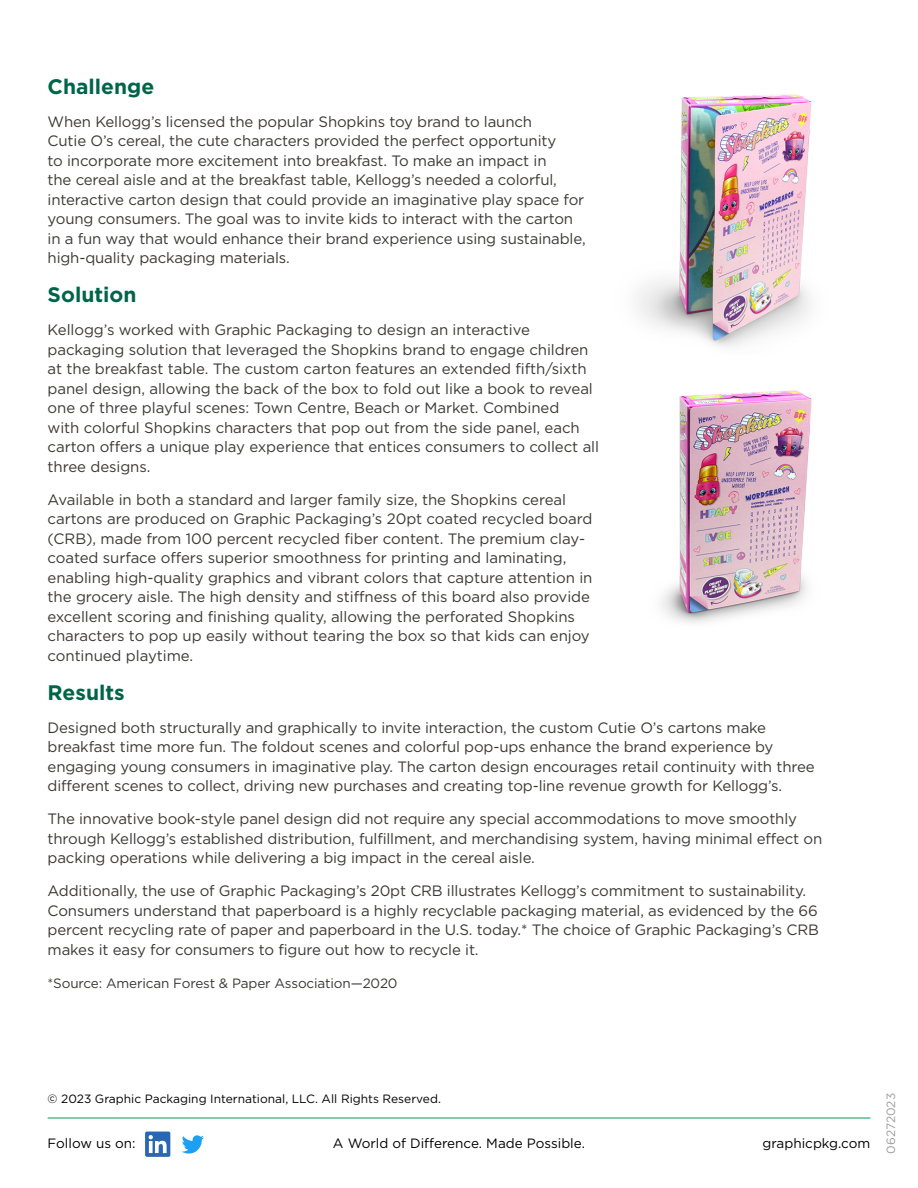
<style>
.page{position:relative;width:918px;height:1188px;background:#fff}
.page>*{position:absolute;margin:0;border:0;box-sizing:border-box;transform-origin:0 0}
.t1{font:700 21px "Gotham";color:#006548}
.t2{font:15px/19.5px "Gotham";letter-spacing:-.01em;color:#3b3936}
.t3{font:13.5px "Gotham";color:#000}
.t4{font:13.5px "Gotham";letter-spacing:-.01em;color:#3b3936}
.t5{font:12px "Gotham";color:#000}
.t6{font:12px "Gotham";color:#9d9d9c}
</style>
<div class="page">
<hr style="left:48px;top:1118px;width:822px;height:1px;background:#009c4f">
<svg style="left:145px;top:1132px;width:25px;height:25px"></svg>
<svg style="left:182px;top:1135px;width:22px;height:19px"></svg>
<img style="left:637px;top:94px;width:175px;height:253px">
<img style="left:661px;top:390px;width:151px;height:233px">
<h1 class="t1" style="left:48px;top:74px;width:108px">Challenge</h1>
<p class="t2" style="left:48px;top:112px;width:540px">When Kellogg’s licensed the popular Shopkins toy brand to launch<br>Cutie O’s cereal, the cute characters provided the perfect opportunity<br>to incorporate more excitement into breakfast. To make an impact in<br>the cereal aisle and at the breakfast table, Kellogg’s needed a colorful, interactive carton design that could provide an imaginative play space for young consumers. The goal was to invite kids to interact with the carton in a fun way that would enhance their brand experience using sustainable, high-quality packaging materials.</p>
<h1 class="t1" style="left:48px;top:283px;width:90px">Solution</h1>
<p class="t2" style="left:48px;top:320px;width:553px">Kellogg’s worked with Graphic Packaging to design an interactive packaging solution that leveraged the Shopkins brand to engage children at the breakfast table. The custom carton features an extended fifth/sixth panel design, allowing the back of the box to fold out like a book to reveal one of three playful scenes: Town Centre, Beach or Market. Combined<br>with colorful Shopkins characters that pop out from the side panel, each carton offers a unique play experience that entices consumers to collect all three designs.</p>
<p class="t2" style="left:48px;top:490px;width:546px">Available in both a standard and larger family size, the Shopkins cereal cartons are produced on Graphic Packaging’s 20pt coated recycled board (CRB), made from 100 percent recycled fiber content. The premium clay&shy;coated surface offers superior smoothness for printing and laminating, enabling high-quality graphics and vibrant colors that capture attention in the grocery aisle. The high density and stiffness of this board also provide excellent scoring and finishing quality, allowing the perforated Shopkins characters to pop up easily without tearing the box so that kids can enjoy continued playtime.</p>
<h1 class="t1" style="left:48px;top:680px;width:79px">Results</h1>
<p class="t2" style="left:48px;top:718px;width:769px">Designed both structurally and graphically to invite interaction, the custom Cutie O’s cartons make breakfast time more fun. The foldout scenes and colorful pop-ups enhance the brand experience by engaging young consumers in imaginative play. The carton design encourages retail continuity with three different scenes to collect, driving new purchases and creating top-line revenue growth for Kellogg’s.</p>
<p class="t2" style="left:48px;top:809px;width:776px">The innovative book-style panel design did not require any special accommodations to move smoothly through Kellogg’s established distribution, fulfillment, and merchandising system, having minimal effect on packing operations while delivering a big impact in the cereal aisle.</p>
<p class="t2" style="left:48px;top:881px;width:773px">Additionally, the use of Graphic Packaging’s 20pt CRB illustrates Kellogg’s commitment to sustainability.<br>Consumers understand that paperboard is a highly recyclable packaging material, as evidenced by the 66 percent recycling rate of paper and paperboard in the U.S. today.* The choice of Graphic Packaging’s CRB makes it easy for consumers to figure out how to recycle it.</p>
<p class="t4" style="left:48px;top:976px;width:352px">*Source: American Forest &amp; Paper Association—2020</p>
<p class="t5" style="left:48px;top:1093px;width:395px">© 2023 Graphic Packaging International, LLC. All Rights Reserved.</p>
<p class="t6" style="left:884px;top:1154px;width:62px;rotate:-90deg">06272023</p>
<p class="t3" style="left:48px;top:1136px;width:90px">Follow us on:</p>
<p class="t3" style="left:333px;top:1136px;width:254px">A World of Difference. Made Possible.</p>
<p class="t3" style="left:763px;top:1136px;width:109px">graphicpkg.com</p>
</div>
